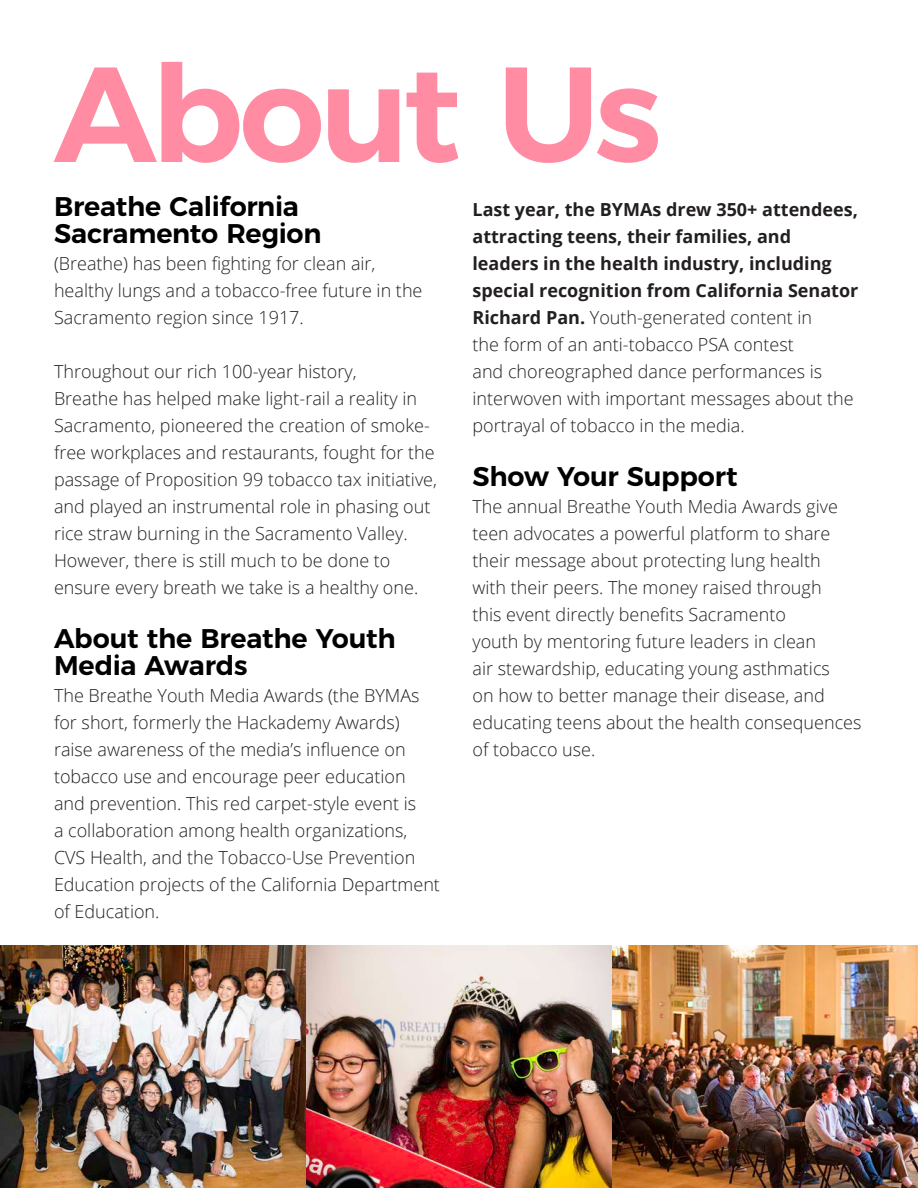
<style>
.page{position:relative;width:918px;height:1188px;background:#fff}
.page>*{position:absolute;margin:0;border:0;box-sizing:border-box;transform-origin:0 0}
.t1{font:600 135px "Montserrat";letter-spacing:-.04em;color:#ff8ca3}
.t2{font:600 27px/27px "Montserrat";letter-spacing:-.01em;color:#000}
.Paragraph_Style_1{font:300 18px/27px "Open Sans";color:#231f20}
.s1{font-weight:700}
</style>
<div class="page">
<img style="left:0;top:945px;width:918px;height:243px">
<p class="t1" style="left:54px;top:4px;width:609px">About Us</p>
<p class="t2" style="left:54px;top:191px;width:269px">Breathe California<br>Sacramento Region</p>
<p class="Paragraph_Style_1" style="left:54px;top:249px;width:370px">(Breathe) has been fighting for clean air, healthy lungs and a tobacco-free future in the<br>Sacramento region since 1917.</p>
<p class="Paragraph_Style_1" style="left:54px;top:357px;width:385px">Throughout our rich 100-year history,<br>Breathe has helped make light-rail a reality in Sacramento, pioneered the creation of smoke&shy;free workplaces and restaurants, fought for the passage of Proposition 99 tobacco tax initiative, and played an instrumental role in phasing out rice straw burning in the Sacramento Valley.<br>However, there is still much to be done to ensure every breath we take is a healthy one.</p>
<p class="t2" style="left:54px;top:623px;width:343px">About the Breathe Youth<br>Media Awards</p>
<p class="Paragraph_Style_1" style="left:54px;top:681px;width:388px">The Breathe Youth Media Awards (the BYMAs for short, formerly the Hackademy Awards) raise awareness of the media’s influence on tobacco use and encourage peer education and prevention. This red carpet-style event is<br>a collaboration among health organizations, CVS Health, and the Tobacco-Use Prevention Education projects of the California Department of Education.</p>
<p class="Paragraph_Style_1" style="left:472px;top:195px;width:387px"><span class="s1">Last year, the BYMAs drew 350+ attendees, attracting teens, their families, and leaders in the health industry, including special recognition from California Senator Richard Pan.</span> Youth-generated content in<br>the form of an anti-tobacco PSA contest<br>and choreographed dance performances is interwoven with important messages about the portrayal of tobacco in the media.</p>
<p class="t2" style="left:472px;top:461px;width:267px">Show Your Support</p>
<p class="Paragraph_Style_1" style="left:472px;top:492px;width:391px">The annual Breathe Youth Media Awards give teen advocates a powerful platform to share their message about protecting lung health<br>with their peers. The money raised through<br>this event directly benefits Sacramento<br>youth by mentoring future leaders in clean<br>air stewardship, educating young asthmatics<br>on how to better manage their disease, and educating teens about the health consequences of tobacco use.</p>
</div>
